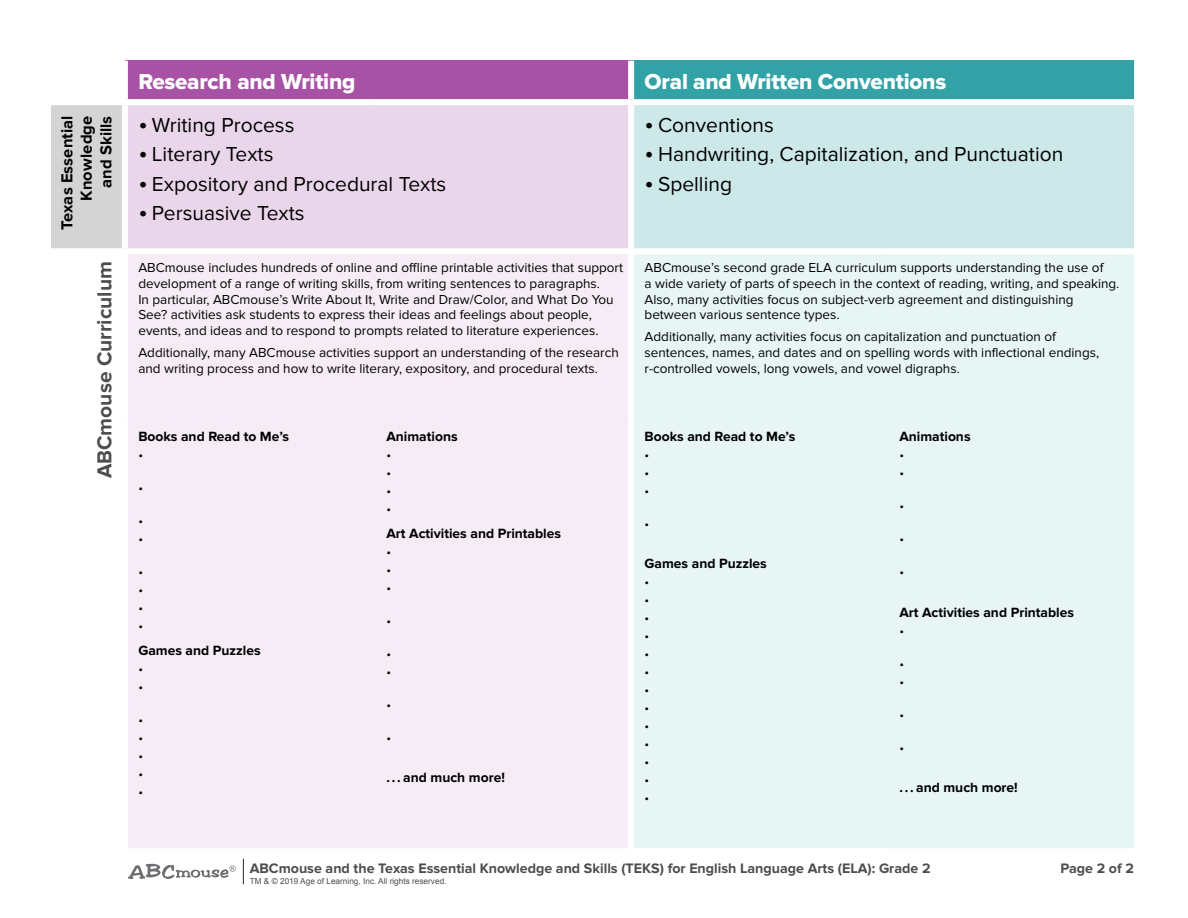
<style>
.page{position:relative;width:1188px;height:918px;background:#fff}
.page>*{position:absolute;margin:0;border:0;box-sizing:border-box;transform-origin:0 0}
.t1{font:22.5px "Proxima Nova Extrabld";letter-spacing:-.01em;color:#fff}
.t2{font:21px "Proxima Nova";color:#000}
.t3{font:700 21px "Proxima Nova";color:#4d4d4d}
.t4{font:700 16.5px/19.5px "Proxima Nova";letter-spacing:.005em;color:#000;text-align:right}
.t5{font:700 14.25px "Proxima Nova";color:#4d4d4d}
.t6{font:700 13.8px "Proxima Nova";color:#000}
.t7{font:13.5px/15.8px "Proxima Nova";color:#000}
.t8{font:13.2px/18px "Proxima Nova";color:#000;text-align:justify}
.t9{font:8.25px "Arial";color:#4d4d4d}
.s1{font-size:26.25px}
</style>
<div class="page">
<div style="left:125px;top:61px;width:506px;height:41px;background:#a852a5"></div>
<div style="left:631px;top:61px;width:503px;height:41px;background:#33a2a6"></div>
<div style="left:51px;top:102px;width:74px;height:149px;background:#d4d4d4"></div>
<div style="left:125px;top:102px;width:506px;height:149px;background:#ead6ea"></div>
<div style="left:631px;top:102px;width:503px;height:149px;background:#cce8e9"></div>
<div style="left:128px;top:254px;width:500px;height:594px;background:#f5ecf5"></div>
<div style="left:634px;top:254px;width:500px;height:594px;background:#e8f5f5"></div>
<div style="left:631px;top:424px;width:255px;height:424px;background:#e8f5f5"></div>
<div style="left:51px;top:248px;width:74px;height:6px;background:#fff"></div>
<div style="left:51px;top:99px;width:74px;height:6px;background:#fff"></div>
<div style="left:125px;top:248px;width:248px;height:6px;background:#fff"></div>
<div style="left:373px;top:248px;width:258px;height:6px;background:#fff"></div>
<div style="left:631px;top:248px;width:255px;height:6px;background:#fff"></div>
<div style="left:886px;top:248px;width:248px;height:6px;background:#fff"></div>
<div style="left:125px;top:99px;width:248px;height:6px;background:#fff"></div>
<div style="left:373px;top:99px;width:258px;height:6px;background:#fff"></div>
<div style="left:631px;top:99px;width:255px;height:6px;background:#fff"></div>
<div style="left:886px;top:99px;width:248px;height:6px;background:#fff"></div>
<div style="left:122px;top:61px;width:6px;height:38px;background:#fff"></div>
<div style="left:628px;top:61px;width:6px;height:38px;background:#fff"></div>
<div style="left:122px;top:105px;width:6px;height:143px;background:#fff"></div>
<div style="left:628px;top:105px;width:6px;height:143px;background:#fff"></div>
<div style="left:628px;top:424px;width:6px;height:424px;background:#fff"></div>
<svg style="left:243px;top:859px;width:1px;height:25px"></svg>
<svg style="left:128px;top:864px;width:108px;height:15px"></svg>
<h1 class="t1" style="left:138px;top:68px;width:218px">Research and Writing</h1>
<h1 class="t1" style="left:645px;top:68px;width:303px">Oral and Written Conventions</h1>
<p class="t4" style="left:58px;top:230px;width:116px;rotate:-90deg">Texas Essential<br>Knowledge and Skills</p>
<h2 class="t2" style="left:138px;top:113px;width:158px"><span class="s1">•</span> Writing Process</h2>
<h2 class="t2" style="left:138px;top:142px;width:137px"><span class="s1">•</span> Literary Texts</h2>
<h2 class="t2" style="left:138px;top:172px;width:309px"><span class="s1">•</span> Expository and Procedural Texts</h2>
<h2 class="t2" style="left:138px;top:201px;width:168px"><span class="s1">•</span> Persuasive Texts</h2>
<h2 class="t3" style="left:92px;top:478px;width:218px;rotate:-90deg">ABCmouse Curriculum</h2>
<p class="t7" style="left:138px;top:260px;width:486px">ABCmouse includes hundreds of online and offline printable activities that support development of a range of writing skills, from writing sentences to paragraphs.<br>In particular, ABCmouse’s Write About It, Write and Draw/Color, and What Do You See? activities ask students to express their ideas and feelings about people, events, and ideas and to respond to prompts related to literature experiences.</p>
<p class="t7" style="left:138px;top:345px;width:482px">Additionally, many ABCmouse activities support an understanding of the research and writing process and how to write literary, expository, and procedural texts.</p>
<p class="t6" style="left:386px;top:429px;width:73px">Animations</p>
<p class="t8" style="left:386px;top:446px;width:6px">• • • •</p>
<p class="t6" style="left:386px;top:526px;width:176px">Art Activities and Printables</p>
<p class="t8" style="left:386px;top:543px;width:6px">• • •</p>
<p class="t8" style="left:386px;top:612px;width:6px">•</p>
<p class="t8" style="left:386px;top:645px;width:6px">• •</p>
<p class="t8" style="left:386px;top:696px;width:6px">•</p>
<p class="t8" style="left:386px;top:729px;width:6px">•</p>
<p class="t6" style="left:386px;top:769px;width:120px">. . . and much more!</p>
<p class="t6" style="left:138px;top:429px;width:152px">Books and Read to Me’s</p>
<p class="t8" style="left:138px;top:446px;width:6px">•</p>
<p class="t8" style="left:138px;top:479px;width:6px">•</p>
<p class="t8" style="left:138px;top:512px;width:6px">• •</p>
<p class="t8" style="left:138px;top:563px;width:6px">• • • •</p>
<p class="t6" style="left:138px;top:643px;width:124px">Games and Puzzles</p>
<p class="t8" style="left:138px;top:660px;width:6px">• •</p>
<p class="t8" style="left:138px;top:711px;width:6px">• • • • •</p>
<h2 class="t2" style="left:645px;top:113px;width:131px"><span class="s1">•</span> Conventions</h2>
<h2 class="t2" style="left:645px;top:142px;width:420px"><span class="s1">•</span> Handwriting, Capitalization, and Punctuation</h2>
<h2 class="t2" style="left:645px;top:172px;width:89px"><span class="s1">•</span> Spelling</h2>
<p class="t7" style="left:645px;top:260px;width:476px">ABCmouse’s second grade ELA curriculum supports understanding the use of<br>a wide variety of parts of speech in the context of reading, writing, and speaking.<br>Also, many activities focus on subject-verb agreement and distinguishing between various sentence types.</p>
<p class="t7" style="left:645px;top:329px;width:456px">Additionally, many activities focus on capitalization and punctuation of sentences, names, and dates and on spelling words with inflectional endings, r-controlled vowels, long vowels, and vowel digraphs.</p>
<p class="t6" style="left:645px;top:429px;width:152px">Books and Read to Me’s</p>
<p class="t8" style="left:645px;top:446px;width:6px">• • •</p>
<p class="t8" style="left:645px;top:515px;width:6px">•</p>
<p class="t6" style="left:645px;top:556px;width:124px">Games and Puzzles</p>
<p class="t8" style="left:645px;top:573px;width:6px">• • • • • • • • • • • • •</p>
<p class="t6" style="left:899px;top:429px;width:73px">Animations</p>
<p class="t8" style="left:899px;top:446px;width:6px">• •</p>
<p class="t8" style="left:899px;top:497px;width:6px">•</p>
<p class="t8" style="left:899px;top:530px;width:6px">•</p>
<p class="t8" style="left:899px;top:563px;width:6px">•</p>
<p class="t6" style="left:899px;top:604px;width:176px">Art Activities and Printables</p>
<p class="t8" style="left:899px;top:622px;width:6px">•</p>
<p class="t8" style="left:899px;top:655px;width:6px">• •</p>
<p class="t8" style="left:899px;top:706px;width:6px">•</p>
<p class="t8" style="left:899px;top:739px;width:6px">•</p>
<p class="t6" style="left:899px;top:779px;width:120px">. . . and much more!</p>
<p class="t5" style="left:250px;top:860px;width:682px">ABCmouse and the Texas Essential Knowledge and Skills (TEKS) for English Language Arts (ELA): Grade 2</p>
<p class="t5" style="left:1061px;top:860px;width:75px">Page 2 of 2</p>
<p class="t9" style="left:250px;top:876px;width:198px">TM &amp; © 2019 Age of Learning, Inc. All rights reserved.</p>
</div>
